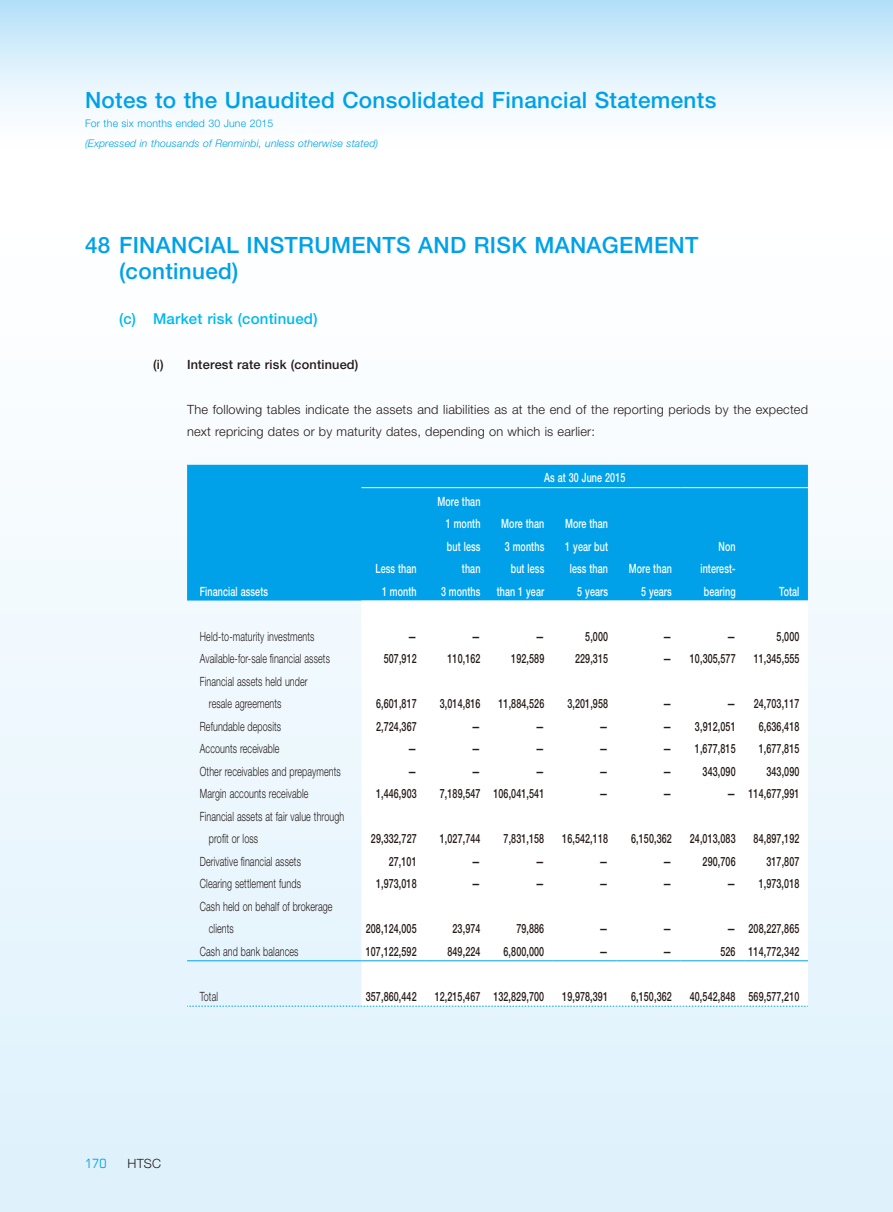
<style>
.page{position:relative;width:893px;height:1212px;background:#fff}
.page>*{position:absolute;margin:0;border:0;box-sizing:border-box;transform-origin:0 0}
.t1{font:500 22.5px/25.5px "Helvetica Neue";letter-spacing:.015em;color:#00a1e9}
.t2{font:500 15px "Helvetica Neue";letter-spacing:.015em;color:#00b9ef}
.t3{font:500 12.75px "Helvetica Neue";letter-spacing:.015em;color:#231916;scale:.7 1}
.t4{font:300 12.75px/22.5px "Helvetica Neue";letter-spacing:.015em;color:#231916;scale:.7 1}
.t5{font:500 12.75px/22.5px "Helvetica Neue";letter-spacing:.015em;color:#fff;text-align:right;scale:.7 1}
.t6{font:300 12.75px/22.5px "Helvetica Neue";letter-spacing:.015em;color:#231916}
.t7{font:500 12.75px "Helvetica Neue";letter-spacing:.015em;color:#231916}
.t8{font:condensed 12.75px "Eurostile";color:#00a1e9}
.t9{font:italic 300 10.5px "Helvetica Neue";letter-spacing:.015em;color:#00a1e9}
.t10{font:300 10.5px "Helvetica Neue";letter-spacing:.015em;color:#00a1e9}
</style>
<div class="page">
<div style="left:0;top:187px;width:893px;height:1025px;background:linear-gradient(to bottom,#fff,#def1fc)"></div>
<div style="left:187px;top:465px;width:621px;height:135px;background:#00a1e9"></div>
<svg style="left:361px;top:600px;width:447px;height:406px"></svg>
<hr style="left:361px;top:487px;width:64px;height:1px;background:#fff">
<hr style="left:425px;top:487px;width:64px;height:1px;background:#fff">
<hr style="left:489px;top:487px;width:64px;height:1px;background:#fff">
<hr style="left:553px;top:487px;width:64px;height:1px;background:#fff">
<hr style="left:617px;top:487px;width:63px;height:1px;background:#fff">
<hr style="left:680px;top:487px;width:64px;height:1px;background:#fff">
<hr style="left:744px;top:487px;width:64px;height:1px;background:#fff">
<hr style="left:187px;top:960px;width:174px;height:1px;background:#00a1e9">
<hr style="left:361px;top:960px;width:64px;height:1px;background:#00a1e9">
<hr style="left:425px;top:960px;width:64px;height:1px;background:#00a1e9">
<hr style="left:489px;top:960px;width:64px;height:1px;background:#00a1e9">
<hr style="left:553px;top:960px;width:64px;height:1px;background:#00a1e9">
<hr style="left:617px;top:960px;width:63px;height:1px;background:#00a1e9">
<hr style="left:680px;top:960px;width:64px;height:1px;background:#00a1e9">
<hr style="left:744px;top:960px;width:64px;height:1px;background:#00a1e9">
<svg style="left:187px;top:1006px;width:621px;height:1px"></svg>
<h1 class="t1" style="left:85px;top:87px;width:633px">Notes to the Unaudited Consolidated Financial Statements</h1>
<p class="t10" style="left:85px;top:117px;width:190px">For the six months ended 30 June 2015</p>
<p class="t9" style="left:85px;top:137px;width:295px">(Expressed in thousands of Renminbi, unless otherwise stated)</p>
<h1 class="t1" style="left:119px;top:232px;width:581px;text-indent:-34px">48 FINANCIAL INSTRUMENTS AND RISK MANAGEMENT (continued)</h1>
<p class="t2" style="left:119px;top:309px;width:200px">(c) Market risk (continued)</p>
<p class="t7" style="left:153px;top:357px;width:207px">(i) Interest rate risk (continued)</p>
<p class="t6" style="left:187px;top:398px;width:622px">The following tables indicate the assets and liabilities as at the end of the reporting periods by the expected next repricing dates or by maturity dates, depending on which is earlier:</p>
<p class="t5" style="left:544px;top:466px;width:118px">As at 30 June 2015</p>
<p class="t5" style="left:200px;top:580px;width:99px">Financial assets</p>
<p class="t5" style="left:375px;top:557px;width:60px;text-align:center">Less than<br>1 month</p>
<p class="t5" style="left:437px;top:490px;width:63px">More than<br>1 month but less than<br>3 months</p>
<p class="t5" style="left:497px;top:512px;width:69px">More than<br>3 months but less than 1 year</p>
<p class="t5" style="left:565px;top:512px;width:63px">More than<br>1 year but less than<br>5 years</p>
<p class="t5" style="left:629px;top:557px;width:63px">More than<br>5 years</p>
<p class="t5" style="left:700px;top:535px;width:52px;text-align:justify;text-indent:18px">Non interest&shy;bearing</p>
<p class="t5" style="left:779px;top:580px;width:30px">Total</p>
<p class="t4" style="left:200px;top:625px;width:165px">Held-to-maturity investments</p>
<p class="t3" style="left:408px;top:629px;width:14px">—</p>
<p class="t3" style="left:472px;top:629px;width:14px">—</p>
<p class="t3" style="left:535px;top:629px;width:14px">—</p>
<p class="t3" style="left:585px;top:629px;width:34px">5,000</p>
<p class="t3" style="left:663px;top:629px;width:14px">—</p>
<p class="t3" style="left:727px;top:629px;width:14px">—</p>
<p class="t3" style="left:777px;top:629px;width:34px">5,000</p>
<p class="t4" style="left:200px;top:647px;width:187px">Available-for-sale financial assets</p>
<p class="t3" style="left:384px;top:651px;width:49px">507,912</p>
<p class="t3" style="left:447px;top:651px;width:49px">110,162</p>
<p class="t3" style="left:511px;top:651px;width:49px">192,589</p>
<p class="t3" style="left:575px;top:651px;width:49px">229,315</p>
<p class="t3" style="left:663px;top:651px;width:105px">— 10,305,577</p>
<p class="t3" style="left:754px;top:651px;width:67px">11,345,555</p>
<p class="t4" style="left:209px;top:670px;width:143px;text-indent:-9px">Financial assets held under resale agreements</p>
<p class="t3" style="left:376px;top:696px;width:60px">6,601,817</p>
<p class="t3" style="left:440px;top:696px;width:60px">3,014,816</p>
<p class="t3" style="left:498px;top:696px;width:67px">11,884,526</p>
<p class="t3" style="left:567px;top:696px;width:60px">3,201,958</p>
<p class="t3" style="left:663px;top:696px;width:14px">—</p>
<p class="t3" style="left:727px;top:696px;width:105px">— 24,703,117</p>
<p class="t4" style="left:200px;top:715px;width:118px">Refundable deposits</p>
<p class="t3" style="left:376px;top:719px;width:60px">2,724,367</p>
<p class="t3" style="left:472px;top:719px;width:14px">—</p>
<p class="t3" style="left:535px;top:719px;width:14px">—</p>
<p class="t3" style="left:599px;top:719px;width:14px">—</p>
<p class="t3" style="left:663px;top:719px;width:105px">— 3,912,051</p>
<p class="t3" style="left:759px;top:719px;width:60px">6,636,418</p>
<p class="t4" style="left:200px;top:737px;width:115px">Accounts receivable</p>
<p class="t3" style="left:408px;top:741px;width:14px">—</p>
<p class="t3" style="left:472px;top:741px;width:14px">—</p>
<p class="t3" style="left:535px;top:741px;width:14px">—</p>
<p class="t3" style="left:599px;top:741px;width:14px">—</p>
<p class="t3" style="left:663px;top:741px;width:105px">— 1,677,815</p>
<p class="t3" style="left:759px;top:741px;width:60px">1,677,815</p>
<p class="t4" style="left:200px;top:760px;width:203px">Other receivables and prepayments</p>
<p class="t3" style="left:408px;top:764px;width:14px">—</p>
<p class="t3" style="left:472px;top:764px;width:14px">—</p>
<p class="t3" style="left:535px;top:764px;width:14px">—</p>
<p class="t3" style="left:599px;top:764px;width:14px">—</p>
<p class="t3" style="left:663px;top:764px;width:14px">—</p>
<p class="t3" style="left:703px;top:764px;width:49px">343,090</p>
<p class="t3" style="left:766px;top:764px;width:49px">343,090</p>
<p class="t4" style="left:200px;top:782px;width:157px">Margin accounts receivable</p>
<p class="t3" style="left:376px;top:786px;width:60px">1,446,903</p>
<p class="t3" style="left:440px;top:786px;width:151px">7,189,547 106,041,541</p>
<p class="t3" style="left:599px;top:786px;width:14px">—</p>
<p class="t3" style="left:663px;top:786px;width:14px">—</p>
<p class="t3" style="left:727px;top:786px;width:105px">— 114,677,991</p>
<p class="t4" style="left:209px;top:805px;width:195px;text-indent:-9px">Financial assets at fair value through profit or loss</p>
<p class="t3" style="left:371px;top:831px;width:67px">29,332,727</p>
<p class="t3" style="left:440px;top:831px;width:60px">1,027,744</p>
<p class="t3" style="left:504px;top:831px;width:60px">7,831,158</p>
<p class="t3" style="left:562px;top:831px;width:67px">16,542,118</p>
<p class="t3" style="left:631px;top:831px;width:60px">6,150,362</p>
<p class="t3" style="left:690px;top:831px;width:67px">24,013,083</p>
<p class="t3" style="left:754px;top:831px;width:67px">84,897,192</p>
<p class="t4" style="left:200px;top:850px;width:146px">Derivative financial assets</p>
<p class="t3" style="left:389px;top:854px;width:41px">27,101</p>
<p class="t3" style="left:472px;top:854px;width:14px">—</p>
<p class="t3" style="left:535px;top:854px;width:14px">—</p>
<p class="t3" style="left:599px;top:854px;width:14px">—</p>
<p class="t3" style="left:663px;top:854px;width:14px">—</p>
<p class="t3" style="left:703px;top:854px;width:49px">290,706</p>
<p class="t3" style="left:766px;top:854px;width:49px">317,807</p>
<p class="t4" style="left:200px;top:872px;width:146px">Clearing settlement funds</p>
<p class="t3" style="left:376px;top:876px;width:60px">1,973,018</p>
<p class="t3" style="left:472px;top:876px;width:14px">—</p>
<p class="t3" style="left:535px;top:876px;width:14px">—</p>
<p class="t3" style="left:599px;top:876px;width:14px">—</p>
<p class="t3" style="left:663px;top:876px;width:14px">—</p>
<p class="t3" style="left:727px;top:876px;width:105px">— 1,973,018</p>
<p class="t4" style="left:209px;top:895px;width:178px;text-indent:-9px">Cash held on behalf of brokerage clients</p>
<p class="t3" style="left:366px;top:921px;width:74px">208,124,005</p>
<p class="t3" style="left:453px;top:921px;width:41px">23,974</p>
<p class="t3" style="left:516px;top:921px;width:41px">79,886</p>
<p class="t3" style="left:599px;top:921px;width:14px">—</p>
<p class="t3" style="left:663px;top:921px;width:14px">—</p>
<p class="t3" style="left:727px;top:921px;width:105px">— 208,227,865</p>
<p class="t4" style="left:200px;top:940px;width:143px">Cash and bank balances</p>
<p class="t3" style="left:366px;top:944px;width:74px">107,122,592</p>
<p class="t3" style="left:447px;top:944px;width:49px">849,224</p>
<p class="t3" style="left:504px;top:944px;width:60px">6,800,000</p>
<p class="t3" style="left:599px;top:944px;width:14px">—</p>
<p class="t3" style="left:663px;top:944px;width:14px">—</p>
<p class="t3" style="left:720px;top:944px;width:114px">526 114,772,342</p>
<p class="t4" style="left:200px;top:985px;width:28px">Total</p>
<p class="t3" style="left:366px;top:989px;width:74px">357,860,442</p>
<p class="t3" style="left:435px;top:989px;width:158px">12,215,467 132,829,700</p>
<p class="t3" style="left:562px;top:989px;width:67px">19,978,391</p>
<p class="t3" style="left:631px;top:989px;width:60px">6,150,362</p>
<p class="t3" style="left:690px;top:989px;width:158px">40,542,848 569,577,210</p>
<p class="t8" style="left:85px;top:1155px;width:23px">170</p>
<p class="t6" style="left:128px;top:1151px;width:35px">HTSC</p>
</div>
